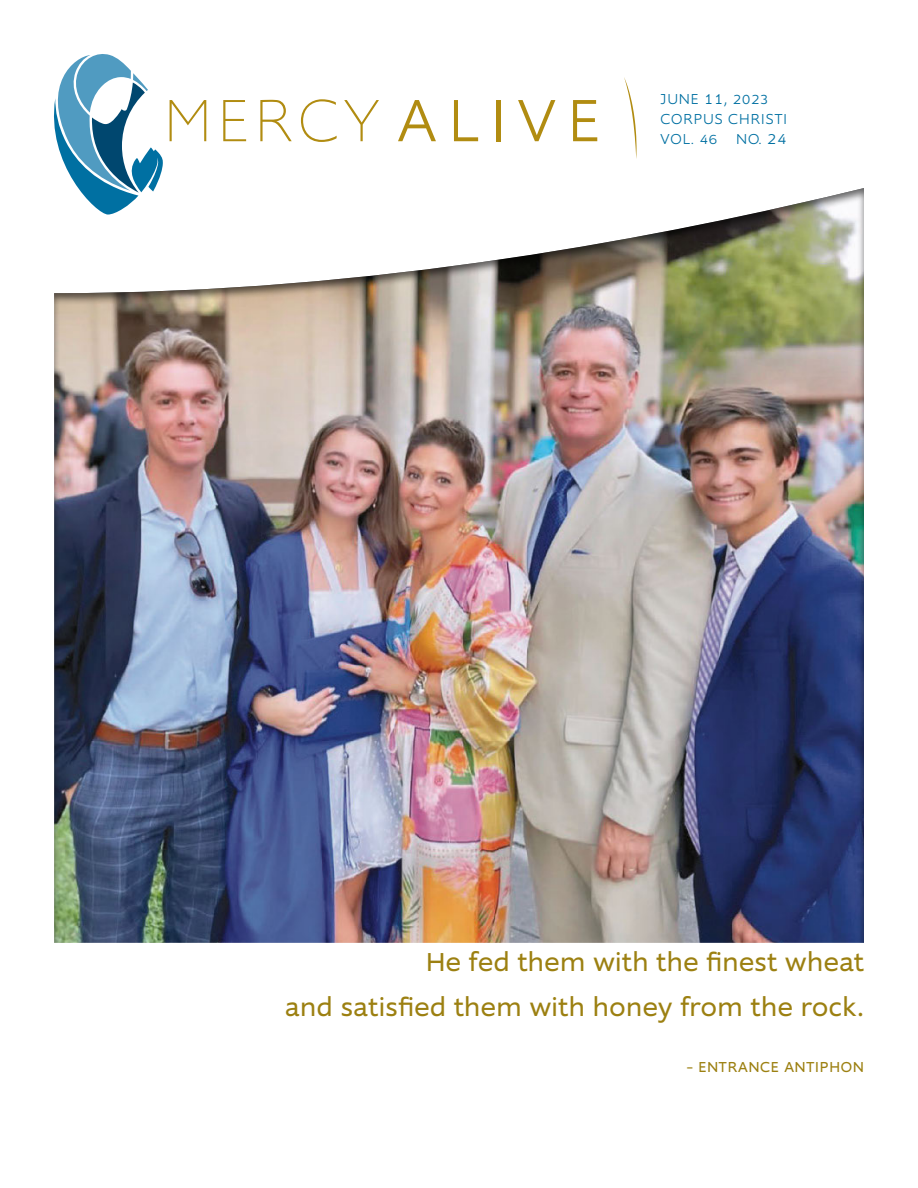
<style>
.page{position:relative;width:918px;height:1188px;background:#fff}
.page>*{position:absolute;margin:0;border:0;box-sizing:border-box;transform-origin:0 0}
.t1{font:100 61.95px "Supra";letter-spacing:.1em;color:#b18c11}
.t2{font:27px/45px "Supra";letter-spacing:.02em;color:#9c8011;text-align:right}
.issue{font:300 15px/20.2px "Tvsgmk Supra";letter-spacing:.075em;color:#0070a2}
.t3{font:15px "Supra";letter-spacing:.06em;color:#9c8011}
.s1{font-family:"Srhbnr Supra";font-weight:300}
.s2{font-size:16.65px;color:#fff}
.s3{font-size:15.3px;color:#fff}
.s4{font-size:30px}
</style>
<div class="page">
<svg style="left:624px;top:77px;width:13px;height:82px"></svg>
<svg style="left:54px;top:54px;width:109px;height:124px"></svg>
<div style="left:52px;top:178px;width:813px;height:767px;background:#000;opacity:.6"></div>
<h1 class="t1" style="left:164px;top:83px;width:437px">MERCY<span class="s1">ALIVE</span></h1>
<p class="issue" style="left:660px;top:89px;width:110px">JUNE <span class="s2">11</span>, <span class="s3">2023</span></p>
<p class="issue" style="left:660px;top:109px;width:128px">CORPUS CHRISTI<br>VOL. <span class="s3">46</span></p>
<p class="issue" style="left:736px;top:129px;width:51px">NO. <span class="s2">24</span></p>
<p class="t2" style="left:285px;top:939px;width:580px">He fed them with the finest wheat<br>and satisfied them with honey from the rock<span class="s4">.</span></p>
<p class="t3" style="left:687px;top:1057px;width:179px">– ENTRANCE ANTIPHON</p>
</div>
